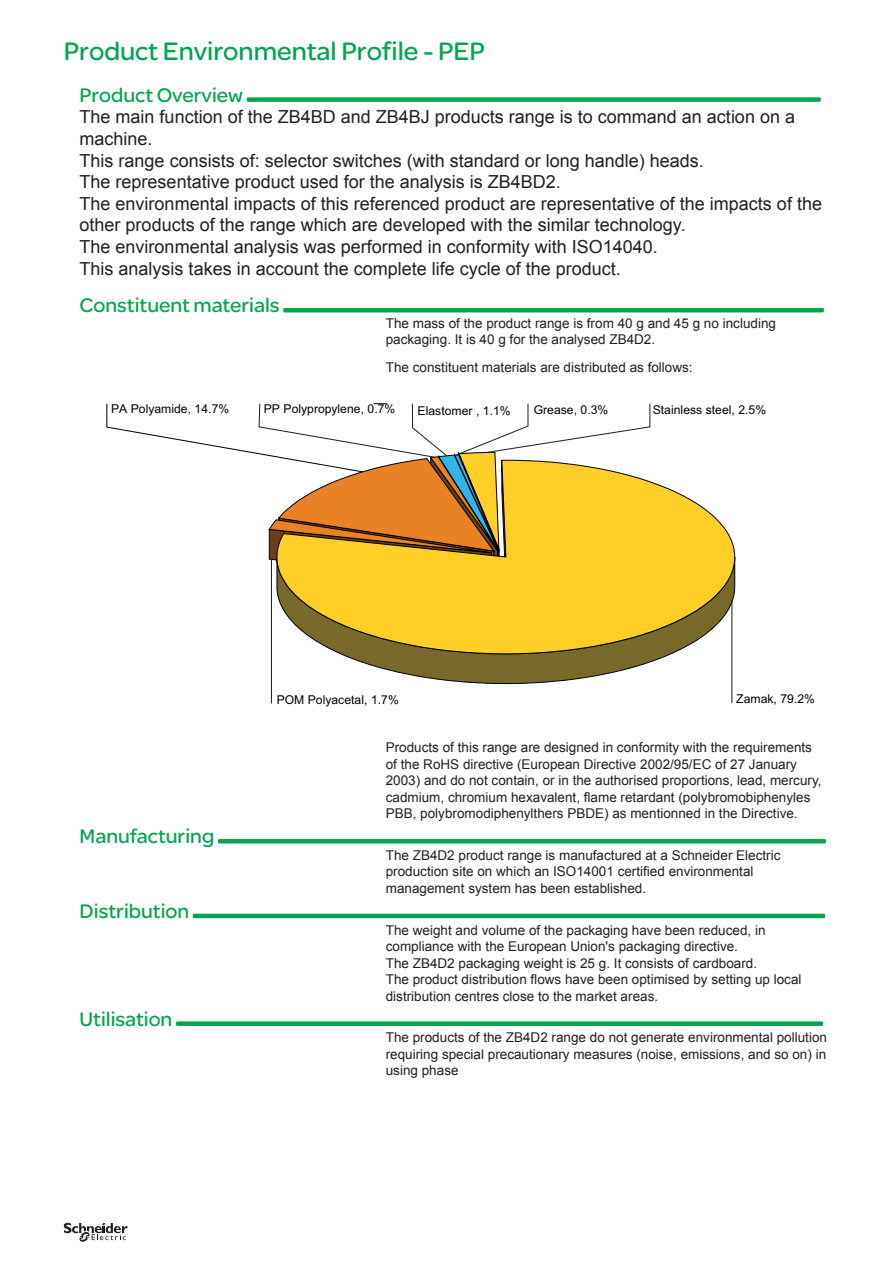
<style>
.page{position:relative;width:893px;height:1263px;background:#fff}
.page>*{position:absolute;margin:0;border:0;box-sizing:border-box;transform-origin:0 0}
.t1{font:27px "SE Optimist";color:#00a54f}
.t2{font:21px "SE Optimist";color:#00a54f}
.t3{font:18px/21.6px "Arial";color:#231f20}
.t4{font:13.5px/16.5px "Arial";color:#231f20}
.t5{font:12.15px "Arial";color:#000}
</style>
<div class="page">
<div style="left:247px;top:97px;width:574px;height:5px;background:#00a54f;border-radius:2px"></div>
<hr style="left:283px;top:308px;width:541px;height:4px;background:#00a54f;border-radius:2px">
<svg style="left:258px;top:403px;width:475px;height:301px"></svg>
<hr style="left:218px;top:839px;width:608px;height:4px;background:#00a54f;border-radius:2px">
<hr style="left:193px;top:914px;width:632px;height:4px;background:#00a54f;border-radius:2px">
<div style="left:176px;top:1021px;width:647px;height:5px;background:#00a54f;border-radius:2px"></div>
<svg style="left:64px;top:1223px;width:64px;height:19px"></svg>
<h1 class="t1" style="left:64px;top:32px;width:423px">Product Environmental Profile - PEP</h1>
<h2 class="t2" style="left:80px;top:80px;width:165px">Product Overview</h2>
<p class="t3" style="left:80px;top:107px;width:744px">The main function of the ZB4BD and ZB4BJ products range is to command an action on a machine.<br>This range consists of: selector switches (with standard or long handle) heads.<br>The representative product used for the analysis is ZB4BD2.<br>The environmental impacts of this referenced product are representative of the impacts of the other products of the range which are developed with the similar technology.<br>The environmental analysis was performed in conformity with ISO14040.<br>This analysis takes in account the complete life cycle of the product.</p>
<h2 class="t2" style="left:80px;top:291px;width:202px">Constituent materials</h2>
<p class="t4" style="left:386px;top:316px;width:392px;line-height:15.8px">The mass of the product range is from 40 g and 45 g no including packaging. It is 40 g for the analysed ZB4D2.</p>
<p class="t4" style="left:386px;top:359px;width:308px">The constituent materials are distributed as follows:</p>
<p class="t5" style="left:111px;top:401px;width:120px">PA Polyamide, 14.7%</p>
<p class="t5" style="left:264px;top:400px;width:133px">PP Polypropylene, 0.7%</p>
<p class="t5" style="left:418px;top:402px;width:95px">Elastomer , 1.1%</p>
<p class="t5" style="left:534px;top:401px;width:76px">Grease, 0.3%</p>
<p class="t5" style="left:653px;top:402px;width:115px">Stainless steel, 2.5%</p>
<h2 class="t2" style="left:80px;top:822px;width:136px">Manufacturing</h2>
<h2 class="t2" style="left:80px;top:897px;width:111px">Distribution</h2>
<h2 class="t2" style="left:80px;top:1004px;width:94px">Utilisation</h2>
<p class="t5" style="left:277px;top:692px;width:124px">POM Polyacetal, 1.7%</p>
<p class="t5" style="left:736px;top:691px;width:80px">Zamak, 79.2%</p>
<p class="t4" style="left:386px;top:739px;width:437px">Products of this range are designed in conformity with the requirements of the RoHS directive (European Directive 2002/95/EC of 27 January 2003) and do not contain, or in the authorised proportions, lead, mercury, cadmium, chromium hexavalent, flame retardant (polybromobiphenyles PBB, polybromodiphenylthers PBDE) as mentionned in the Directive.</p>
<p class="t4" style="left:386px;top:847px;width:396px">The ZB4D2 product range is manufactured at a Schneider Electric production site on which an ISO14001 certified environmental management system has been established.</p>
<p class="t4" style="left:386px;top:922px;width:417px">The weight and volume of the packaging have been reduced, in compliance with the European Union's packaging directive.<br>The ZB4D2 packaging weight is 25 g. It consists of cardboard.<br>The product distribution flows have been optimised by setting up local distribution centres close to the market areas.</p>
<p class="t4" style="left:386px;top:1029px;width:443px;text-align:justify">The products of the ZB4D2 range do not generate environmental pollution requiring special precautionary measures (noise, emissions, and so on) in using phase</p>
</div>
